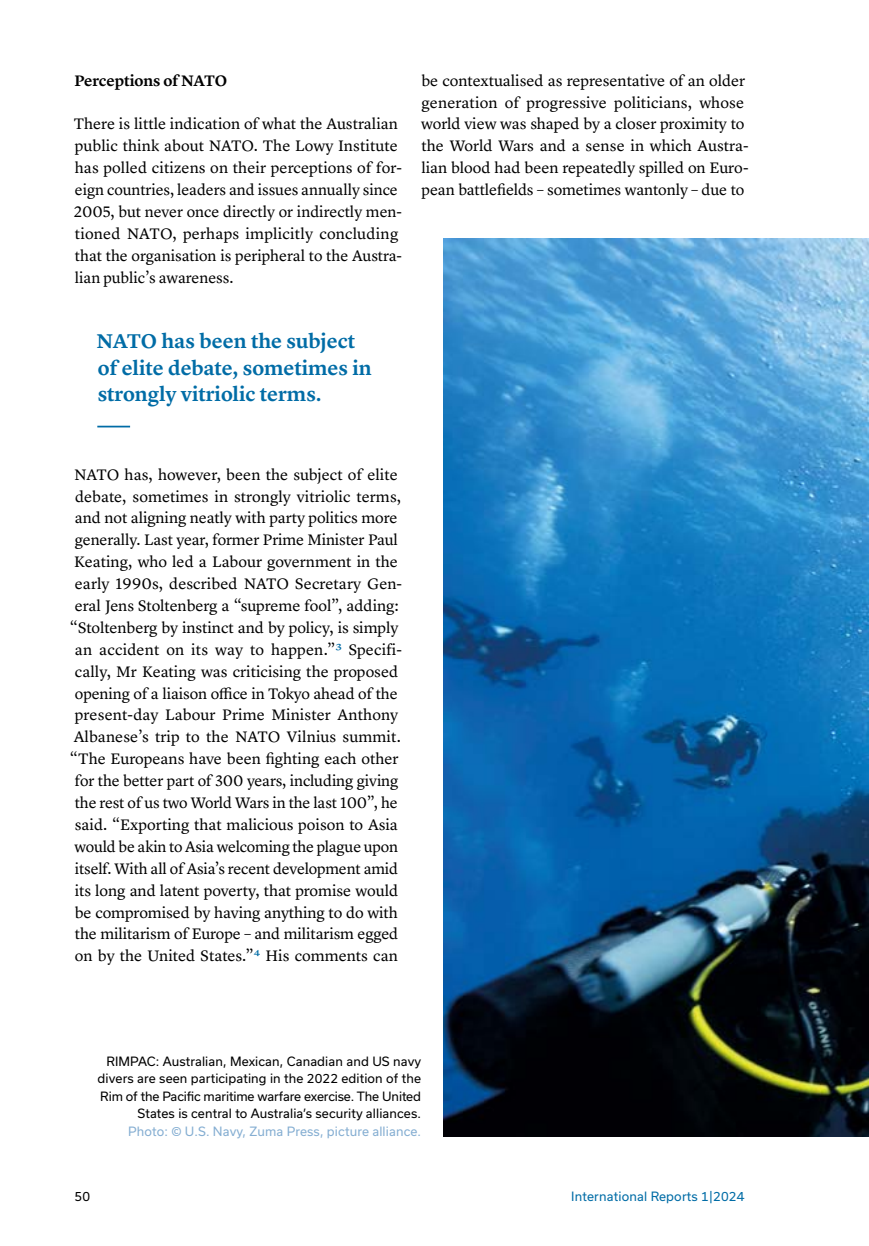
<style>
.page{position:relative;width:869px;height:1246px;background:#fff}
.page>*{position:absolute;margin:0;border:0;box-sizing:border-box;transform-origin:0 0}
.t1{font:600 20.65px/26.2px "Lyon Text";color:#006ca6}
.t2{font:15.75px/21.9px "Lyon Text";letter-spacing:-.005em;color:#000}
.t3{font:600 15.75px "Lyon Text";letter-spacing:-.005em;color:#000}
.t4{font:12.25px/17.5px "Usual";letter-spacing:.01em;color:#000;text-align:right}
.t5{font:12.25px "Usual";letter-spacing:.01em;color:#85aed2}
.t6{font:12.25px "Usual";letter-spacing:.015em;color:#006ca6}
.s1{color:#006ca6}
</style>
<div class="page">
<hr style="left:97px;top:425px;width:33px;height:2px;background:#006ca6">
<img style="left:443px;top:239px;width:425px;height:897px">
<p class="t3" style="left:74px;top:68px;width:154px">Perceptions of NATO</p>
<p class="t2" style="left:74px;top:112px;width:330px">There is little indication of what the Australian public think about NATO. The Lowy Institute has polled citizens on their perceptions of for&shy;eign countries, leaders and issues annually since 2005, but never once directly or indirectly men&shy;tioned NATO, perhaps implicitly concluding that the organisation is peripheral to the Austra&shy;lian public’s awareness.</p>
<h1 class="t1" style="left:97px;top:326px;width:276px">NATO has been the subject of elite debate, sometimes in strongly vitriolic terms.</h1>
<p class="t2" style="left:421px;top:68px;width:329px">be contextualised as representative of an older generation of progressive politicians, whose world view was shaped by a closer proximity to the World Wars and a sense in which Austra&shy;lian blood had been repeatedly spilled on Euro&shy;pean battlefields – sometimes wantonly – due to</p>
<p class="t2" style="left:70px;top:462px;width:333px;text-align:center">NATO has, however, been the subject of elite debate, sometimes in strongly vitriolic terms, and not aligning neatly with party politics more generally. Last year, former Prime Minister Paul Keating, who led a Labour government in the early 1990s, described NATO Secretary Gen&shy;eral Jens Stoltenberg a “supreme fool”, adding: “Stoltenberg by instinct and by policy, is simply an accident on its way to happen.”<span class="s1">3</span> Specifi&shy;cally, Mr Keating was criticising the proposed opening of a liaison office in Tokyo ahead of the present-day Labour Prime Minister Anthony Albanese’s trip to the NATO Vilnius summit. “The Europeans have been fighting each other for the better part of 300 years, including giving the rest of us two World Wars in the last 100”, he said. “Exporting that malicious poison to Asia would be akin to Asia welcoming the plague upon itself. With all of Asia’s recent development amid its long and latent poverty, that promise would be compromised by having anything to do with the militarism of Europe – and militarism egged on by the United States.”<span class="s1">4</span> His comments can</p>
<p class="t4" style="left:98px;top:1052px;width:325px">RIMPAC: Australian, Mexican, Canadian and US navy divers are seen participating in the 2022 edition of the Rim of the Pacific maritime warfare exercise. The United States is central to Australia’s security alliances.</p>
<p class="t5" style="left:128px;top:1123px;width:294px">Photo: © U.S. Navy, Zuma Press, picture alliance.</p>
<p class="t4" style="left:75px;top:1186px;width:17px">50</p>
<p class="t6" style="left:571px;top:1188px;width:174px">International Reports 1|2024</p>
</div>
